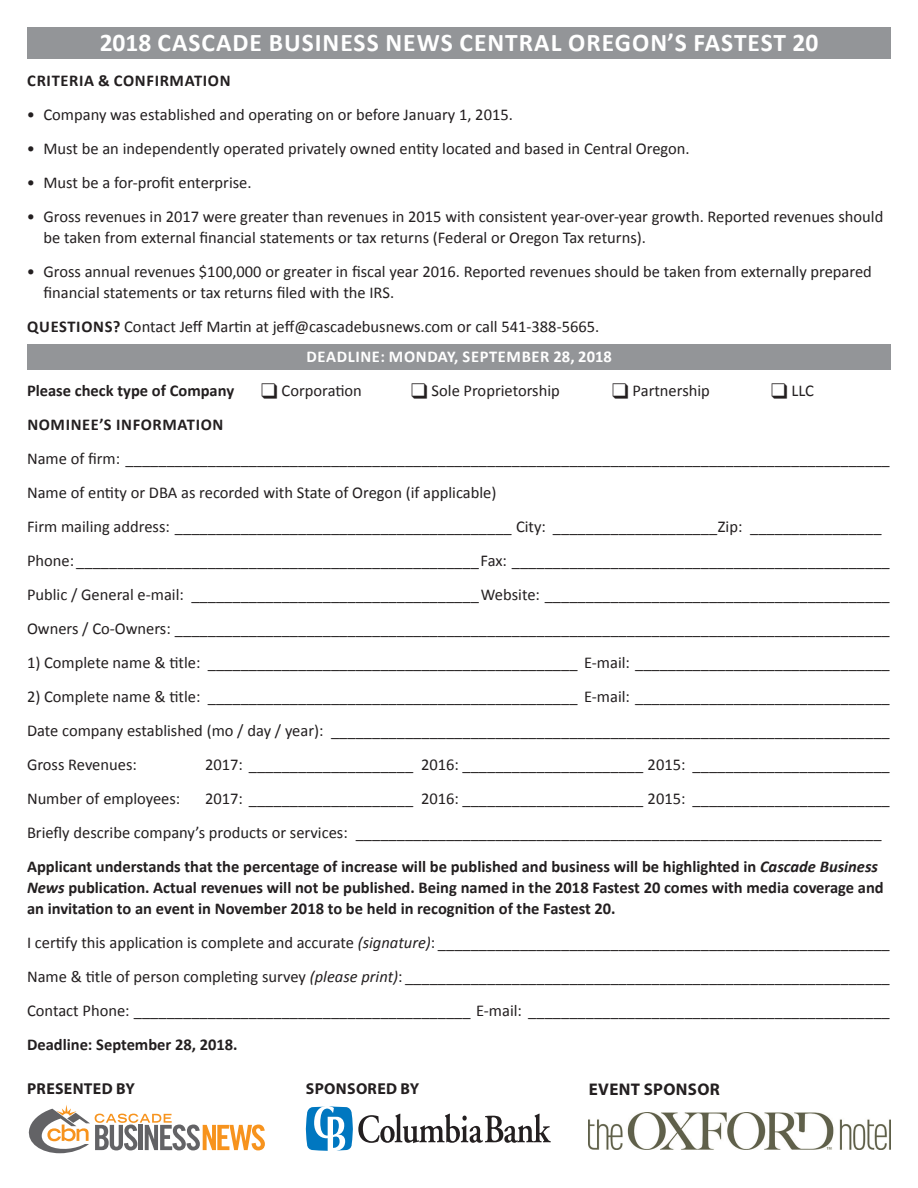
<style>
.page{position:relative;width:918px;height:1188px;background:#fff}
.page>*{position:absolute;margin:0;border:0;box-sizing:border-box;transform-origin:0 0}
.t1{font:700 25.5px "Calibri";letter-spacing:.04em;color:#fff}
.t2{font:700 16.95px "Myriad Pro";letter-spacing:.02em;color:#231f20}
.t3{font:16.5px/33.9px "Calibri";color:#231f20}
.t4{font:700 16.5px/21px "Calibri";color:#231f20}
.t5{font:700 16.5px "Calibri";letter-spacing:.04em;color:#231f20}
.t6{font:700 15.75px "Myriad Pro";letter-spacing:.02em;color:#231f20}
.s1{font-weight:700}
.s2{font-weight:700;color:#fff}
.s3{font-weight:700;font-style:italic}
.s4{font-style:italic}
</style>
<div class="page">
<div style="left:27px;top:345px;width:864px;height:25px;background:#939598"></div>
<div style="left:27px;top:27px;width:864px;height:31px;background:#939598"></div>
<svg style="left:28px;top:1105px;width:237px;height:48px"></svg>
<svg style="left:306px;top:1106px;width:245px;height:45px"></svg>
<img style="left:589px;top:1113px;width:302px;height:37px">
<h1 class="t1" style="left:100px;top:26px;width:720px">2018 CASCADE BUSINESS NEWS CENTRAL OREGON’S FASTEST 20</h1>
<p class="t5" style="left:27px;top:70px;width:205px">CRITERIA &amp; CONFIRMATION</p>
<p class="t3" style="left:27px;top:97px;width:487px">• Company was established and operating on or before January 1, 2015.</p>
<p class="t3" style="left:27px;top:131px;width:664px">• Must be an independently operated privately owned entity located and based in Central Oregon.</p>
<p class="t3" style="left:27px;top:165px;width:226px">• Must be a for-profit enterprise.</p>
<p class="t3" style="left:43px;top:206px;width:841px;line-height:21px;text-indent:-16px">• Gross revenues in 2017 were greater than revenues in 2015 with consistent year-over-year growth. Reported revenues should be taken from external financial statements or tax returns (Federal or Oregon Tax returns).</p>
<p class="t3" style="left:43px;top:261px;width:830px;line-height:21px;text-indent:-16px">• Gross annual revenues $100,000 or greater in fiscal year 2016. Reported revenues should be taken from externally prepared financial statements or tax returns filed with the IRS.</p>
<p class="t3" style="left:307px;top:311px;width:307px;line-height:30.8px;text-indent:-279px"><span class="s1">QUESTIONS?</span> Contact Jeff Martin at jeff@cascadebusnews.com or call 541-388-5665.<br><span class="s2">DEADLINE: MONDAY, SEPTEMBER 28, 2018</span></p>
<p class="t4" style="left:27px;top:380px;width:209px">Please check type of Company</p>
<p class="t3" style="left:261px;top:374px;width:102px">❑ Corporation</p>
<p class="t3" style="left:411px;top:374px;width:150px">❑ Sole Proprietorship</p>
<p class="t3" style="left:612px;top:374px;width:99px">❑ Partnership</p>
<p class="t3" style="left:771px;top:374px;width:45px">❑ LLC</p>
<p class="t5" style="left:27px;top:414px;width:198px">NOMINEE’S INFORMATION</p>
<p class="t3" style="left:27px;top:442px;width:864px">Name of firm: _____________________________________________________________________________________________ Name of entity or DBA as recorded with State of Oregon (if applicable)<br>Firm mailing address: _________________________________________ City: ____________________Zip: ________________ Phone: _________________________________________________Fax: ______________________________________________ Public / General e-mail: ___________________________________Website: __________________________________________ Owners / Co-Owners: _______________________________________________________________________________________</p>
<p class="t3" style="left:27px;top:646px;width:864px">1) Complete name &amp; title: _____________________________________________ E-mail: _______________________________</p>
<p class="t3" style="left:27px;top:680px;width:864px;text-align:justify">2) Complete name &amp; title: _____________________________________________ E-mail: _______________________________ Date company established (mo / day / year): ____________________________________________________________________ Gross Revenues:</p>
<p class="t3" style="left:205px;top:747px;width:686px">2017: ____________________ 2016: ______________________ 2015: ________________________</p>
<p class="t3" style="left:27px;top:781px;width:155px">Number of employees:</p>
<p class="t3" style="left:27px;top:781px;width:864px;text-indent:178px">2017: ____________________ 2016: ______________________ 2015: ________________________<br>Briefly describe company’s products or services: ________________________________________________________________<br><span class="s1">Applicant understands that the percentage of increase will be published and business will be highlighted in</span> <span class="s3">Cascade Business</span></p>
<p class="t4" style="left:27px;top:877px;width:858px"><span class="s4">News</span> publication. Actual revenues will not be published. Being named in the 2018 Fastest 20 comes with media coverage and an invitation to an event in November 2018 to be held in recognition of the Fastest 20.</p>
<p class="t3" style="left:27px;top:925px;width:864px;text-align:justify">I certify this application is complete and accurate <span class="s4">(signature)</span>: _______________________________________________________ Name &amp; title of person completing survey <span class="s4">(please print)</span>: ___________________________________________________________ Contact Phone: _________________________________________ E-mail: ____________________________________________</p>
<p class="t4" style="left:27px;top:1034px;width:212px">Deadline: September 28, 2018.</p>
<p class="t6" style="left:27px;top:1078px;width:109px">PRESENTED BY</p>
<p class="t6" style="left:306px;top:1078px;width:115px">SPONSORED BY</p>
<p class="t2" style="left:589px;top:1078px;width:133px">EVENT SPONSOR</p>
</div>
